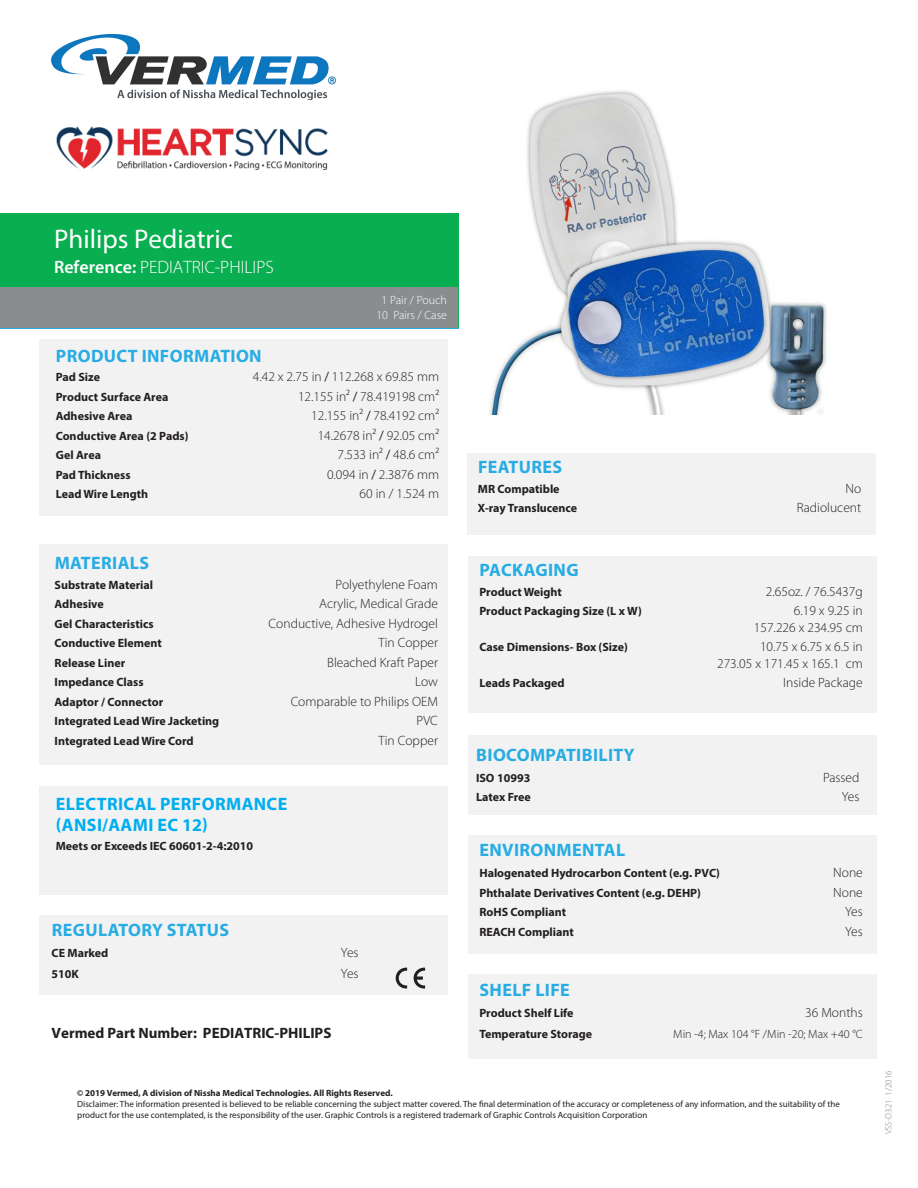
<style>
.page{position:relative;width:918px;height:1188px;background:#fff}
.page>*{position:absolute;margin:0;border:0;box-sizing:border-box;transform-origin:0 0}
.t1{font:27px "Myriad Pro";color:#fff}
.t2{font:700 18px "Myriad Pro";letter-spacing:.02em;color:#27ace3}
.t3{font:700 18px/21px "Myriad Pro";letter-spacing:.02em;color:#00aeef}
.t4{font:300 18px "Myriad Pro";color:#fff}
.t5{font:700 15px "Myriad Pro";color:#231f20}
.t6{font:300 13.5px/16.5px "Myriad Pro";color:#231f20;text-align:right}
.t7{font:700 12px "Myriad Pro";color:#231f20}
.t8{font:300 12px "Myriad Pro";color:#231f20}
.t9{font:300 12px/14.4px "Myriad Pro";color:#fff;text-align:center}
.t10{font:9px/10.8px "Myriad Pro";color:#231f20}
.t11{font:700 9px "Myriad Pro";color:#231f20}
.t12{font:300 9px "Myriad Pro";color:#828487}
.s1{font-weight:600}
.s2{font-weight:400}
</style>
<div class="page">
<div style="left:39px;top:916px;width:409px;height:79px;background:#f2f2f3"></div>
<div style="left:468px;top:835px;width:409px;height:119px;background:#f2f2f3"></div>
<div style="left:468px;top:735px;width:409px;height:80px;background:#f2f2f3"></div>
<div style="left:468px;top:975px;width:409px;height:84px;background:#f2f2f3"></div>
<div style="left:468px;top:557px;width:409px;height:156px;background:#f2f2f3"></div>
<div style="left:39px;top:786px;width:409px;height:109px;background:#f2f2f3"></div>
<div style="left:39px;top:544px;width:409px;height:221px;background:#f2f2f3"></div>
<div style="left:467px;top:453px;width:409px;height:82px;background:#f2f2f3"></div>
<div style="left:39px;top:339px;width:409px;height:177px;background:#f2f2f3"></div>
<div style="left:0;top:214px;width:459px;height:114px;background:#09ae50"></div>
<svg style="left:396px;top:968px;width:11px;height:21px"></svg>
<svg style="left:414px;top:968px;width:11px;height:21px"></svg>
<img style="left:489px;top:91px;width:338px;height:324px">
<div style="left:1px;top:287px;width:457px;height:41px;background:#8a8c8e"></div>
<img style="left:51px;top:34px;width:284px;height:136px">
<h1 class="t1" style="left:54px;top:223px;width:180px">Philips Pediatric</h1>
<h2 class="t4" style="left:54px;top:257px;width:221px"><span class="s1">Reference:</span> PEDIATRIC-PHILIPS</h2>
<p class="t9" style="left:376px;top:293px;width:72px">1 Pair / Pouch<br>10 Pairs / Case</p>
<h2 class="t2" style="left:56px;top:344px;width:207px">PRODUCT INFORMATION</h2>
<p class="t7" style="left:56px;top:369px;width:46px">Pad Size</p>
<p class="t6" style="left:253px;top:369px;width:188px">4.42 x 2.75 in <span class="s2">/</span> 112.268 x 69.85 mm</p>
<p class="t7" style="left:56px;top:389px;width:114px">Product Surface Area</p>
<p class="t6" style="left:298px;top:388px;width:143px">12.155 in² <span class="s2">/</span> 78.419198 cm²</p>
<p class="t7" style="left:56px;top:408px;width:78px">Adhesive Area</p>
<p class="t6" style="left:311px;top:408px;width:130px">12.155 in² <span class="s2">/</span> 78.4192 cm²</p>
<p class="t7" style="left:56px;top:428px;width:134px">Conductive Area (2 Pads)</p>
<p class="t6" style="left:318px;top:427px;width:123px">14.2678 in² <span class="s2">/</span> 92.05 cm²</p>
<p class="t7" style="left:56px;top:447px;width:47px">Gel Area</p>
<p class="t6" style="left:338px;top:447px;width:103px">7.533 in² <span class="s2">/</span> 48.6 cm²</p>
<p class="t7" style="left:56px;top:467px;width:76px">Pad Thickness</p>
<p class="t6" style="left:327px;top:466px;width:114px">0.094 in <span class="s2">/</span> 2.3876 mm</p>
<p class="t7" style="left:56px;top:486px;width:94px">Lead Wire Length</p>
<p class="t6" style="left:360px;top:486px;width:81px">60 in / 1.524 m</p>
<h2 class="t2" style="left:55px;top:551px;width:96px">MATERIALS</h2>
<p class="t7" style="left:55px;top:577px;width:100px">Substrate Material</p>
<p class="t6" style="left:336px;top:576px;width:104px">Polyethylene Foam</p>
<p class="t7" style="left:55px;top:596px;width:51px">Adhesive</p>
<p class="t6" style="left:319px;top:596px;width:120px">Acrylic, Medical Grade</p>
<p class="t7" style="left:55px;top:616px;width:101px">Gel Characteristics</p>
<p class="t6" style="left:269px;top:615px;width:171px">Conductive, Adhesive Hydrogel</p>
<p class="t7" style="left:55px;top:635px;width:109px">Conductive Element</p>
<p class="t6" style="left:379px;top:635px;width:61px">Tin Copper</p>
<p class="t7" style="left:55px;top:655px;width:72px">Release Liner</p>
<p class="t6" style="left:327px;top:654px;width:112px">Bleached Kraft Paper</p>
<p class="t7" style="left:55px;top:674px;width:91px">Impedance Class</p>
<p class="t6" style="left:415px;top:674px;width:24px">Low</p>
<p class="t7" style="left:55px;top:694px;width:110px">Adaptor / Connector</p>
<p class="t6" style="left:291px;top:693px;width:149px">Comparable to Philips OEM</p>
<p class="t7" style="left:55px;top:713px;width:166px">Integrated Lead Wire Jacketing</p>
<p class="t6" style="left:416px;top:713px;width:23px">PVC</p>
<p class="t7" style="left:55px;top:733px;width:141px">Integrated Lead Wire Cord</p>
<p class="t6" style="left:379px;top:732px;width:61px">Tin Copper</p>
<h2 class="t3" style="left:56px;top:793px;width:233px">ELECTRICAL PERFORMANCE (ANSI/AAMI EC 12)</h2>
<p class="t7" style="left:56px;top:838px;width:199px">Meets or Exceeds IEC 60601-2-4:2010</p>
<h2 class="t2" style="left:52px;top:918px;width:179px">REGULATORY STATUS</h2>
<p class="t7" style="left:52px;top:945px;width:58px">CE Marked</p>
<p class="t6" style="left:341px;top:945px;width:19px">Yes</p>
<p class="t7" style="left:52px;top:966px;width:29px">510K</p>
<p class="t6" style="left:341px;top:966px;width:19px">Yes</p>
<p class="t5" style="left:52px;top:1023px;width:281px">Vermed Part Number: PEDIATRIC-PHILIPS</p>
<h2 class="t2" style="left:478px;top:455px;width:86px">FEATURES</h2>
<p class="t7" style="left:478px;top:481px;width:83px">MR Compatible</p>
<p class="t6" style="left:846px;top:480px;width:17px">No</p>
<p class="t7" style="left:478px;top:500px;width:101px">X-ray Translucence</p>
<p class="t6" style="left:797px;top:500px;width:66px">Radiolucent</p>
<h2 class="t2" style="left:480px;top:558px;width:101px">PACKAGING</h2>
<p class="t7" style="left:479px;top:584px;width:84px">Product Weight</p>
<p class="t6" style="left:766px;top:583px;width:98px">2.65oz. / 76.5437g</p>
<p class="t7" style="left:479px;top:603px;width:164px">Product Packaging Size (L x W)</p>
<p class="t6" style="left:754px;top:603px;width:110px">6.19 x 9.25 in<br>157.226 x 234.95 cm</p>
<p class="t7" style="left:479px;top:639px;width:150px">Case Dimensions- Box (Size)</p>
<p class="t6" style="left:717px;top:639px;width:147px">10.75 x 6.75 x 6.5 in<br>273.05 x 171.45 x 165.1 cm</p>
<p class="t7" style="left:479px;top:675px;width:87px">Leads Packaged</p>
<p class="t6" style="left:783px;top:675px;width:81px">Inside Package</p>
<h2 class="t2" style="left:476px;top:743px;width:160px">BIOCOMPATIBILITY</h2>
<p class="t7" style="left:476px;top:770px;width:56px">ISO 10993</p>
<p class="t6" style="left:823px;top:769px;width:38px">Passed</p>
<p class="t7" style="left:476px;top:789px;width:56px">Latex Free</p>
<p class="t6" style="left:842px;top:788px;width:19px">Yes</p>
<h2 class="t2" style="left:480px;top:838px;width:147px">ENVIRONMENTAL</h2>
<p class="t7" style="left:479px;top:865px;width:242px">Halogenated Hydrocarbon Content (e.g. PVC)</p>
<p class="t6" style="left:833px;top:865px;width:31px">None</p>
<p class="t7" style="left:479px;top:885px;width:223px">Phthalate Derivatives Content (e.g. DEHP)</p>
<p class="t6" style="left:833px;top:884px;width:31px">None</p>
<p class="t7" style="left:479px;top:904px;width:88px">RoHS Compliant</p>
<p class="t6" style="left:845px;top:904px;width:19px">Yes</p>
<p class="t7" style="left:479px;top:924px;width:96px">REACH Compliant</p>
<p class="t6" style="left:845px;top:923px;width:19px">Yes</p>
<h2 class="t2" style="left:480px;top:978px;width:92px">SHELF LIFE</h2>
<p class="t7" style="left:479px;top:1005px;width:96px">Product Shelf Life</p>
<p class="t6" style="left:805px;top:1004px;width:59px">36 Months</p>
<p class="t7" style="left:479px;top:1026px;width:114px">Temperature Storage</p>
<p class="t8" style="left:673px;top:1027px;width:191px">Min -4; Max 104 °F /Min -20; Max +40 °C</p>
<p class="t11" style="left:77px;top:1087px;width:317px">© 2019 Vermed, A division of Nissha Medical Technologies. All Rights Reserved.</p>
<p class="t10" style="left:77px;top:1099px;width:764px">Disclaimer: The information presented is believed to be reliable concerning the subject matter covered. The final determination of the accuracy or completeness of any information, and the suitability of the product for the use contemplated, is the responsibility of the user. Graphic Controls is a registered trademark of Graphic Controls Acquisition Corporation</p>
<p class="t12" style="left:884px;top:1134px;width:65px;rotate:-90deg">VSS-D321 1/2016</p>
</div>
